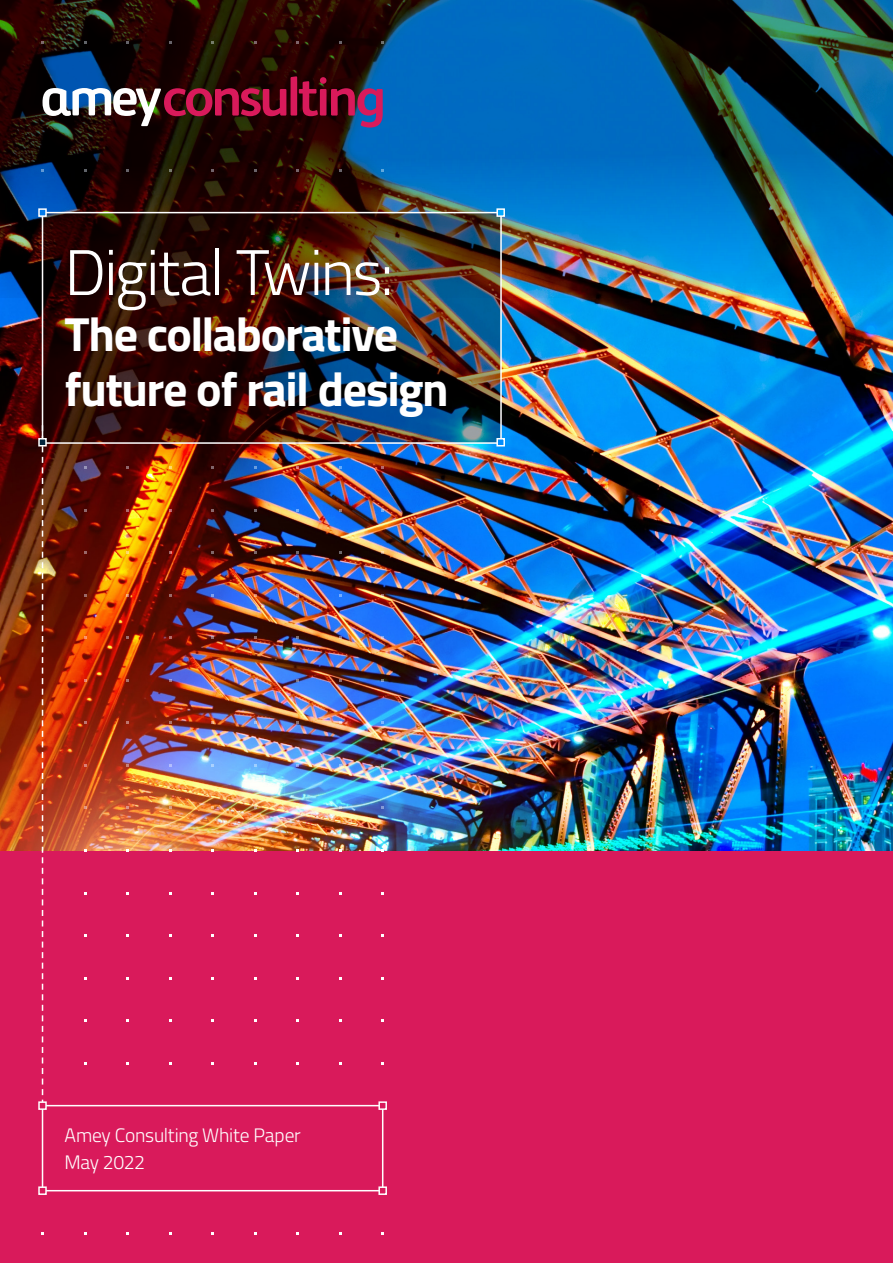
<style>
.page{position:relative;width:893px;height:1263px;background:#d91a5b}
.page>*{position:absolute;margin:0;border:0;box-sizing:border-box;transform-origin:0 0}
.Intro_White{font:300 64.5px "Titillium";letter-spacing:-.03em;color:#fff}
.Intro_White-2{font:700 48px/55.5px "Titillium";letter-spacing:-.03em;color:#fff}
.Intro_Grey{font:300 19.5px/26.4px "Titillium";letter-spacing:-.015em;color:#fff}
</style>
<div class="page">
<img style="left:0;top:298px;width:893px;height:552px">
<img style="left:0;top:0;width:893px;height:298px">
<img style="left:43px;top:88px;width:169px;height:38px">
<svg style="left:215px;top:76px;width:103px;height:40px"></svg>
<div style="left:320px;top:89px;width:6px;height:27px;background:#d91a5b"></div>
<svg style="left:331px;top:88px;width:52px;height:40px"></svg>
<div style="left:320px;top:77px;width:6px;height:7px;background:#d91a5b;border-radius:50%"></div>
<svg style="left:42px;top:446px;width:1px;height:655px"></svg>
<img style="left:45px;top:215px;width:454px;height:226px">
<div style="left:42px;top:212px;width:460px;height:232px;border:2px solid #fff"></div>
<div style="left:38px;top:208px;width:9px;height:9px;background:#027bec;border:2px solid #fff"></div>
<svg style="left:38px;top:438px;width:9px;height:8px"></svg>
<div style="left:496px;top:208px;width:9px;height:9px;background:#00a8fd;border:2px solid #fff"></div>
<svg style="left:496px;top:438px;width:9px;height:8px"></svg>
<div style="left:42px;top:1105px;width:341px;height:86px;border:2px solid #fff"></div>
<div style="left:38px;top:1101px;width:9px;height:9px;background:#d91a5b;border:2px solid #fff"></div>
<div style="left:378px;top:1101px;width:9px;height:9px;background:#d91a5b;border:2px solid #fff"></div>
<div style="left:38px;top:1186px;width:9px;height:9px;background:#d91a5b;border:2px solid #fff"></div>
<div style="left:378px;top:1186px;width:9px;height:9px;background:#d91a5b;border:2px solid #fff"></div>
<p class="Intro_White" style="left:65px;top:226px;width:331px">Digital Twins:</p>
<p class="Intro_White-2" style="left:65px;top:303px;width:386px">The collaborative future of rail design</p>
<p class="Intro_Grey" style="left:65px;top:1121px;width:238px">Amey Consulting White Paper<br>May 2022</p>
</div>
